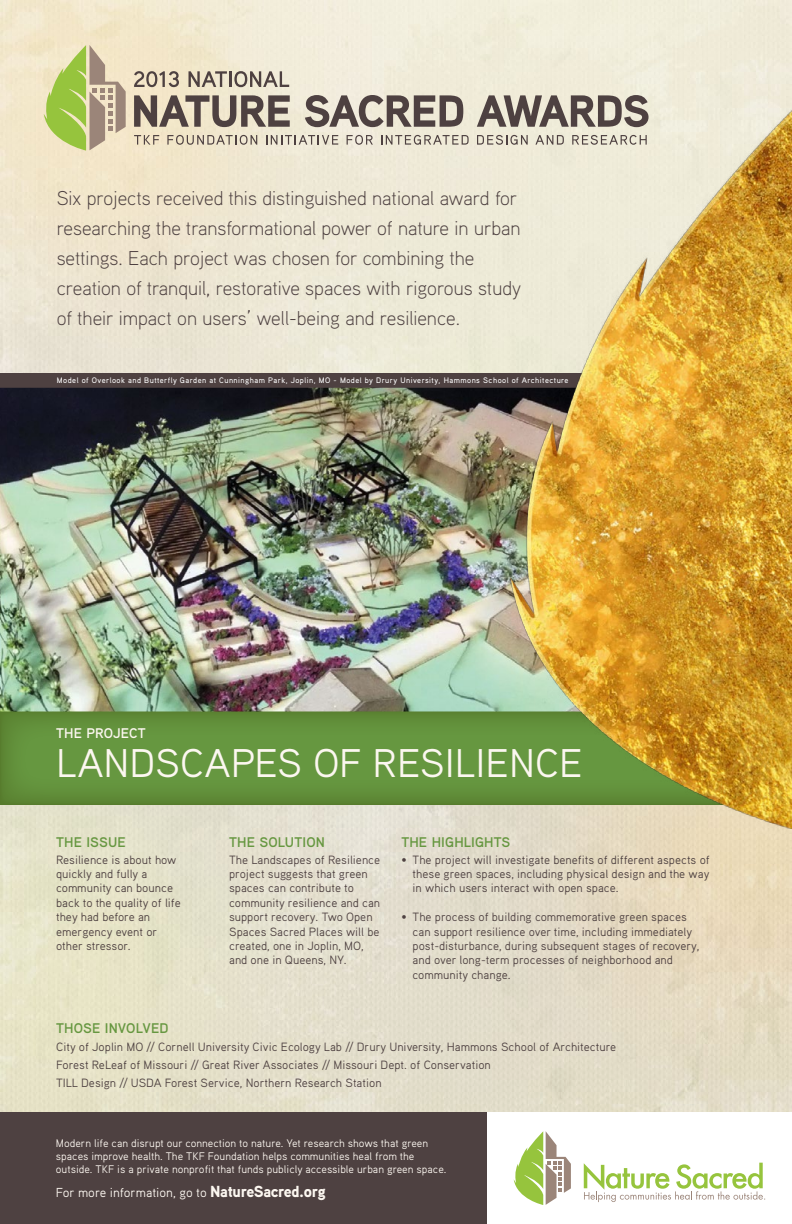
<style>
.page{position:relative;width:792px;height:1224px;background:#fff}
.page>*{position:absolute;margin:0;border:0;box-sizing:border-box;transform-origin:0 0}
.t1{font:40px "Aaux Pro";color:#fcf7f0}
.t2{font:300 20px/30px "Aaux Pro";color:#4e4141}
.t3{font:700 14px "Aaux Pro";letter-spacing:.01em;color:#669740}
.t4{font:700 14px "Aaux Pro";letter-spacing:.01em;color:#fcf7f0}
.t5{font:13px "Aaux Pro";color:#fcf7f0}
.t6{font:12px/14.4px "Aaux Pro";color:#4e4141}
.t7{font:11px/13.2px "Aaux Pro";color:#fcf7f0}
.t8{font:500 8px "Aaux Pro";letter-spacing:.06em;color:#fff}
.s1{font-weight:900;font-size:16px}
</style>
<div class="page">
<svg style="left:0;top:712px;width:510px;height:93px;background:#63913c"></svg>
<div style="left:0;top:1112px;width:488px;height:112px;background:#4e4141"></div>
<svg style="left:514px;top:1131px;width:57px;height:74px"></svg>
<svg style="left:584px;top:1163px;width:181px;height:39px"></svg>
<div style="left:0;top:373px;width:649px;height:15px;background:#4e4141"></div>
<svg style="left:44px;top:45px;width:82px;height:106px;background:#c2c58b"></svg>
<svg style="left:134px;top:135px;width:25px;height:10px"></svg>
<svg style="left:167px;top:135px;width:90px;height:10px"></svg>
<svg style="left:266px;top:135px;width:72px;height:10px"></svg>
<svg style="left:347px;top:135px;width:26px;height:10px"></svg>
<svg style="left:381px;top:135px;width:88px;height:10px"></svg>
<svg style="left:477px;top:135px;width:33px;height:10px"></svg>
<svg style="left:134px;top:95px;width:156px;height:32px;background:#9a8e82"></svg>
<svg style="left:305px;top:95px;width:158px;height:32px;background:#999088"></svg>
<svg style="left:477px;top:95px;width:172px;height:32px"></svg>
<svg style="left:134px;top:71px;width:45px;height:16px"></svg>
<svg style="left:189px;top:71px;width:38px;height:16px"></svg>
<hr style="left:229px;top:71px;width:3px;height:16px;background:#4e4141">
<svg style="left:234px;top:71px;width:55px;height:16px"></svg>
<img style="left:0;top:388px;width:510px;height:324px">
<img style="left:510px;top:98px;width:282px;height:733px">
<p class="t2" style="left:57px;top:182px;width:466px">Six projects received this distinguished national award for researching the transformational power of nature in urban settings. Each project was chosen for combining the creation of tranquil, restorative spaces with rigorous study of their impact on users’ well-being and resilience.</p>
<p class="t8" style="left:57px;top:375px;width:513px">Model of Overlook and Butterfly Garden at Cunningham Park, Joplin, MO - Model by Drury University, Hammons School of Architecture</p>
<p class="t4" style="left:56px;top:725px;width:91px">THE PROJECT</p>
<h1 class="t1" style="left:56px;top:738px;width:528px">LANDSCAPES OF RESILIENCE</h1>
<p class="t3" style="left:56px;top:833px;width:71px">THE ISSUE</p>
<p class="t3" style="left:229px;top:833px;width:97px">THE SOLUTION</p>
<p class="t3" style="left:401px;top:833px;width:111px">THE HIGHLIGHTS</p>
<p class="t6" style="left:56px;top:852px;width:126px">Resilience is about how quickly and fully a community can bounce back to the quality of life they had before an emergency event or other stressor.</p>
<p class="t6" style="left:229px;top:852px;width:153px">The Landscapes of Resilience project suggests that green spaces can contribute to community resilience and can support recovery. Two Open<br>Spaces Sacred Places will be created, one in Joplin, MO, and one in Queens, NY.</p>
<p class="t6" style="left:413px;top:852px;width:299px;text-align:justify;text-indent:-11px">• The project will investigate benefits of different aspects of these green spaces, including physical design and the way in which users interact with open space.</p>
<p class="t6" style="left:413px;top:910px;width:288px;text-indent:-11px">• The process of building commemorative green spaces can support resilience over time, including immediately post-disturbance, during subsequent stages of recovery, and over long-term processes of neighborhood and community change.</p>
<p class="t3" style="left:56px;top:1019px;width:114px">THOSE INVOLVED</p>
<p class="t6" style="left:56px;top:1037px;width:562px;line-height:18px">City of Joplin MO // Cornell University Civic Ecology Lab // Drury University, Hammons School of Architecture<br>Forest ReLeaf of Missouri // Great River Associates // Missouri Dept. of Conservation<br>TILL Design // USDA Forest Service, Northern Research Station</p>
<p class="t7" style="left:56px;top:1136px;width:392px">Modern life can disrupt our connection to nature. Yet research shows that green spaces improve health. The TKF Foundation helps communities heal from the outside. TKF is a private nonprofit that funds publicly accessible urban green space.</p>
<p class="t5" style="left:56px;top:1184px;width:271px">For more information, go to <span class="s1">NatureSacred.org</span></p>
</div>
